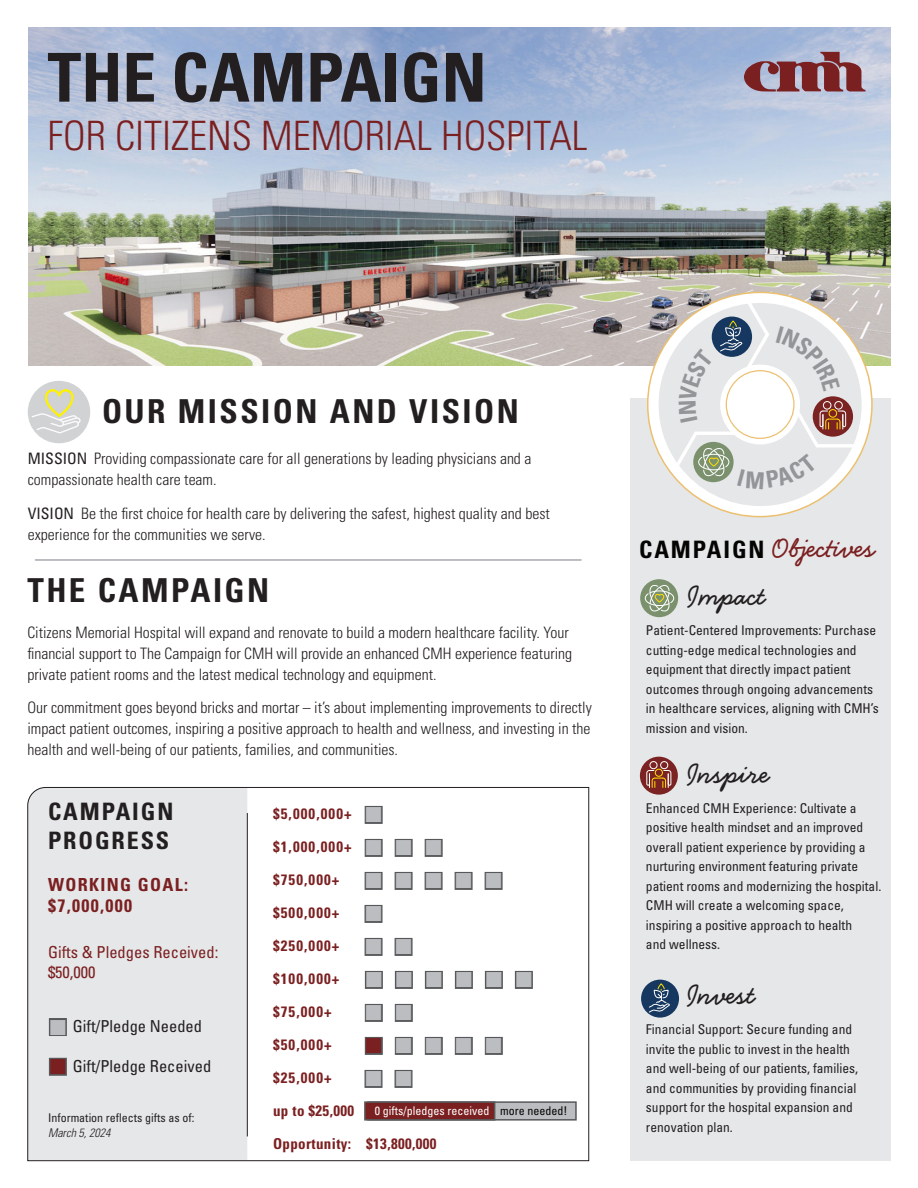
<style>
.page{position:relative;width:918px;height:1188px;background:#fff}
.page>*{position:absolute;margin:0;border:0;box-sizing:border-box;transform-origin:0 0}
.t1{font:700 condensed 67.5px "Univers LT Std";color:#231f20}
.t2{font:300 condensed 40.5px "Univers LT Std";color:#7b2021}
.t3{font:700 condensed 33px "Univers LT Std";letter-spacing:.075em;color:#231f20}
.Text{font:700 30px "Handsome Pro";color:#231f20}
.Text-2{font:700 30px "Handsome Pro";color:#7b2021}
.Text-3{font:700 condensed 24px/28.8px "Univers LT Std";letter-spacing:.08em;color:#231f20}
.t4{font:700 condensed 18px/21px "Univers LT Std";letter-spacing:.075em;color:#7b2021}
.Text-4{font:condensed 16.5px "Univers LT Std";color:#231f20}
.Text-5{font:condensed 16.5px/20.2px "Univers LT Std";color:#7b2021}
.Text-6{font:300 condensed 15.75px/21px "Univers LT Std";color:#231f20}
.t5{font:700 condensed 15px "Univers LT Std";letter-spacing:.075em;color:#7b2021}
.t6{font:700 condensed 15px "Univers LT Std";letter-spacing:.025em;color:#7b2021}
.Text-7{font:condensed 13.5px/19.5px "Univers LT Std";color:#231f20}
.Text-8{font:condensed 12px "Univers LT Std";color:#fff}
.Text-9{font:condensed 12px "Univers LT Std";color:#231f20}
.Text-10{font:italic 300 condensed 12px "Univers LT Std";color:#231f20}
.s1{font-weight:400}
.s2{color:#040503}
.s3{font-family:"Univers LT Std";font-stretch:condensed;font-size:24px;color:#040503}
</style>
<div class="page">
<svg style="left:27px;top:787px;width:563px;height:374px"></svg>
<div style="left:630px;top:399px;width:261px;height:762px;background:#e6e7e9"></div>
<img style="left:28px;top:27px;width:863px;height:338px">
<svg style="left:648px;top:292px;width:224px;height:225px;fill:#fff"></svg>
<div style="left:28px;top:381px;width:62px;height:62px;background:#d1d2d4;border-radius:50%"></div>
<svg style="left:32px;top:389px;width:49px;height:44px"></svg>
<hr style="left:35px;top:559px;width:546px;height:2px;background:#a8a9ad">
<div style="left:367px;top:1101px;width:210px;height:20px;background:#bcbdc0;border:2px solid #57585a"></div>
<div style="left:640px;top:579px;width:38px;height:38px;background:#7b916d;border-radius:50%"></div>
<svg style="left:645px;top:584px;width:29px;height:29px"></svg>
<div style="left:640px;top:757px;width:38px;height:38px;background:#7b2222;border-radius:50%"></div>
<div style="left:655px;top:769px;width:8px;height:8px;border:1px solid #ffdf00;border-radius:50%"></div>
<div style="left:660px;top:761px;width:8px;height:8px;border:1px solid #fff;border-radius:50%"></div>
<div style="left:650px;top:761px;width:7px;height:8px;border:1px solid #fff;border-radius:50%"></div>
<svg style="left:646px;top:770px;width:25px;height:18px"></svg>
<div style="left:641px;top:980px;width:38px;height:38px;background:#163860;border-radius:50%"></div>
<svg style="left:649px;top:984px;width:21px;height:29px"></svg>
<div style="left:364px;top:1101px;width:131px;height:20px;background:#7b2021;border:2px solid #57585a"></div>
<svg style="left:744px;top:52px;width:122px;height:40px;background:#976d79"></svg>
<hr style="left:247px;top:813px;width:1px;height:323px;background:#231f20">
<svg style="left:366px;top:807px;width:15px;height:15px"></svg>
<svg style="left:366px;top:840px;width:15px;height:15px"></svg>
<svg style="left:396px;top:840px;width:15px;height:15px"></svg>
<svg style="left:426px;top:840px;width:15px;height:15px"></svg>
<svg style="left:366px;top:873px;width:15px;height:15px"></svg>
<svg style="left:396px;top:873px;width:15px;height:15px"></svg>
<svg style="left:426px;top:873px;width:15px;height:15px"></svg>
<svg style="left:456px;top:873px;width:15px;height:15px"></svg>
<svg style="left:486px;top:873px;width:15px;height:15px"></svg>
<svg style="left:366px;top:906px;width:15px;height:15px"></svg>
<svg style="left:366px;top:939px;width:15px;height:15px"></svg>
<svg style="left:396px;top:939px;width:15px;height:15px"></svg>
<svg style="left:366px;top:972px;width:15px;height:15px"></svg>
<svg style="left:396px;top:972px;width:15px;height:15px"></svg>
<svg style="left:426px;top:972px;width:15px;height:15px"></svg>
<svg style="left:456px;top:972px;width:15px;height:15px"></svg>
<svg style="left:486px;top:972px;width:15px;height:15px"></svg>
<svg style="left:516px;top:972px;width:15px;height:15px"></svg>
<svg style="left:366px;top:1005px;width:15px;height:15px"></svg>
<svg style="left:396px;top:1005px;width:15px;height:15px"></svg>
<svg style="left:366px;top:1038px;width:15px;height:15px"></svg>
<svg style="left:396px;top:1038px;width:15px;height:15px"></svg>
<svg style="left:426px;top:1038px;width:15px;height:15px"></svg>
<svg style="left:456px;top:1038px;width:15px;height:15px"></svg>
<svg style="left:486px;top:1038px;width:15px;height:15px"></svg>
<svg style="left:366px;top:1071px;width:15px;height:15px"></svg>
<svg style="left:396px;top:1071px;width:15px;height:15px"></svg>
<svg style="left:50px;top:1019px;width:15px;height:16px"></svg>
<svg style="left:50px;top:1059px;width:15px;height:15px"></svg>
<svg style="left:659px;top:303px;width:203px;height:203px"></svg>
<p class="t1" style="left:48px;top:36px;width:441px">THE CAMPAIGN</p>
<p class="t2" style="left:48px;top:112px;width:542px">FOR CITIZENS MEMORIAL HOSPITAL</p>
<h1 class="t3" style="left:102px;top:391px;width:418px">OUR MISSION AND VISION</h1>
<p class="Text-6" style="left:28px;top:448px;width:505px"><span class="s1">MISSION</span> Providing compassionate care for all generations by leading physicians and a compassionate health care team.</p>
<p class="Text-6" style="left:28px;top:503px;width:524px"><span class="s1">VISION</span> Be the first choice for health care by delivering the safest, highest quality and best experience for the communities we serve.</p>
<h1 class="t3" style="left:27px;top:570px;width:243px">THE CAMPAIGN</h1>
<p class="Text-6" style="left:27px;top:622px;width:546px">Citizens Memorial Hospital will expand and renovate to build a modern healthcare facility. Your financial support to The Campaign for CMH will provide an enhanced CMH experience featuring private patient rooms and the latest medical technology and equipment.</p>
<p class="Text-6" style="left:27px;top:697px;width:566px;text-align:justify">Our commitment goes beyond bricks and mortar – it’s about implementing improvements to directly impact patient outcomes, inspiring a positive approach to health and wellness, and investing in the health and well-being of our patients, families, and communities.</p>
<p class="Text-3" style="left:48px;top:797px;width:127px">CAMPAIGN<br>PROGRESS</p>
<h2 class="t4" style="left:48px;top:874px;width:142px">WORKING GOAL: $7,000,000</h2>
<p class="Text-5" style="left:48px;top:942px;width:172px">Gifts &amp; Pledges Received: $50,000</p>
<p class="Text-4" style="left:73px;top:1016px;width:131px">Gift/Pledge Needed</p>
<p class="Text-4" style="left:73px;top:1056px;width:140px">Gift/Pledge Received</p>
<p class="Text-9" style="left:48px;top:1110px;width:148px">Information reflects gifts as of:</p>
<p class="Text-10" style="left:48px;top:1126px;width:64px">March 5, 2024</p>
<h2 class="t5" style="left:273px;top:805px;width:80px">$5,000,000+</h2>
<h2 class="t5" style="left:273px;top:838px;width:80px">$1,000,000+</h2>
<h2 class="t5" style="left:273px;top:871px;width:68px">$750,000+</h2>
<h2 class="t5" style="left:273px;top:904px;width:68px">$500,000+</h2>
<h2 class="t5" style="left:273px;top:937px;width:68px">$250,000+</h2>
<h2 class="t5" style="left:273px;top:970px;width:68px">$100,000+</h2>
<h2 class="t5" style="left:273px;top:1003px;width:60px">$75,000+</h2>
<h2 class="t5" style="left:273px;top:1036px;width:60px">$50,000+</h2>
<h2 class="t5" style="left:273px;top:1069px;width:60px">$25,000+</h2>
<h2 class="t5" style="left:273px;top:1102px;width:83px">up to $25,000</h2>
<h2 class="t6" style="left:273px;top:1135px;width:165px">Opportunity: $13,800,000</h2>
<p class="Text-8" style="left:375px;top:1103px;width:194px">0 gifts/pledges received <span class="s2">more needed!</span></p>
<p class="Text-2" style="left:639px;top:530px;width:235px"><span class="s3">CAMPAIGN</span> Objectives</p>
<p class="Text" style="left:688px;top:578px;width:77px">Impact</p>
<p class="Text-7" style="left:646px;top:620px;width:234px">Patient-Centered Improvements: Purchase cutting-edge medical technologies and equipment that directly impact patient outcomes through ongoing advancements in healthcare services, aligning with CMH’s mission and vision.</p>
<p class="Text" style="left:688px;top:756px;width:84px">Inspire</p>
<p class="Text-7" style="left:646px;top:798px;width:237px">Enhanced CMH Experience: Cultivate a positive health mindset and an improved overall patient experience by providing a nurturing environment featuring private patient rooms and modernizing the hospital.<br>CMH will create a welcoming space, inspiring a positive approach to health<br>and wellness.</p>
<p class="Text" style="left:688px;top:977px;width:67px">Invest</p>
<p class="Text-7" style="left:646px;top:1019px;width:208px">Financial Support: Secure funding and</p>
<p class="Text-7" style="left:646px;top:1039px;width:214px">invite the public to invest in the health and well-being of our patients, families,</p>
<p class="Text-7" style="left:646px;top:1078px;width:212px">and communities by providing financial support for the hospital expansion and renovation plan.</p>
</div>
